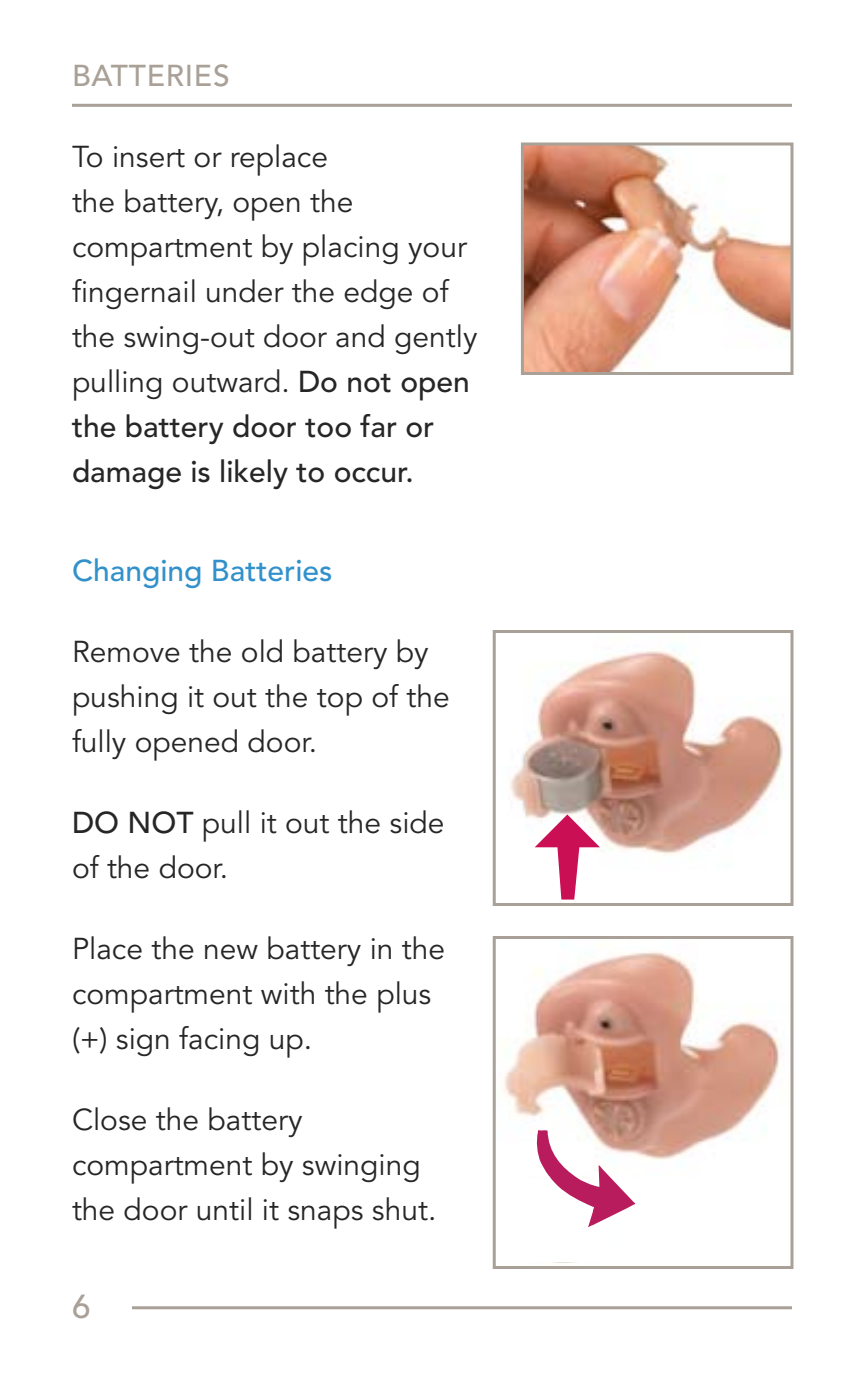
<style>
.page{position:relative;width:864px;height:1377px;background:#fff}
.page>*{position:absolute;margin:0;border:0;box-sizing:border-box;transform-origin:0 0}
.t1{font:500 33px "Avenir";color:#a9a197}
.t2{font:30px/45px "Avenir";color:#262626}
.t3{font:500 30px "Avenir";color:#3291cb}
.t4{font:500 30px "Avenir";letter-spacing:.025em;color:#a9a197}
.s1{font-weight:500}
</style>
<div class="page">
<hr style="left:72px;top:104px;width:720px;height:3px;background:#a9a197">
<hr style="left:132px;top:1306px;width:660px;height:3px;background:#a9a197">
<img style="left:525px;top:146px;width:265px;height:225px">
<div style="left:521px;top:142px;width:273px;height:233px;border:3px solid #a9a197"></div>
<img style="left:510px;top:646px;width:274px;height:209px">
<div style="left:493px;top:630px;width:301px;height:276px;border:3px solid #a9a197"></div>
<svg style="left:535px;top:814px;width:65px;height:86px"></svg>
<img style="left:502px;top:951px;width:278px;height:312px">
<div style="left:493px;top:936px;width:301px;height:333px;border:3px solid #a9a197"></div>
<div style="left:518px;top:1180px;width:95px;height:82px;background:#fff"></div>
<svg style="left:536px;top:1130px;width:100px;height:97px"></svg>
<p class="t4" style="left:72px;top:58px;width:159px">Batteries</p>
<p class="t2" style="left:72px;top:135px;width:407px">To insert or replace<br>the battery, open the compartment by placing your fingernail under the edge of the swing-out door and gently pulling outward. <span class="s1">Do not open the battery door too far or damage is likely to occur.</span></p>
<p class="t3" style="left:72px;top:553px;width:262px">Changing Batteries</p>
<p class="t2" style="left:72px;top:630px;width:379px">Remove the old battery by pushing it out the top of the fully opened door.</p>
<p class="t2" style="left:72px;top:801px;width:374px"><span class="s1">DO NOT</span> pull it out the side of the door.</p>
<p class="t2" style="left:72px;top:927px;width:375px">Place the new battery in the compartment with the plus (+) sign facing up.</p>
<p class="t2" style="left:72px;top:1098px;width:366px">Close the battery compartment by swinging the door until it snaps shut.</p>
<p class="t1" style="left:72px;top:1287px;width:20px">6</p>
</div>
